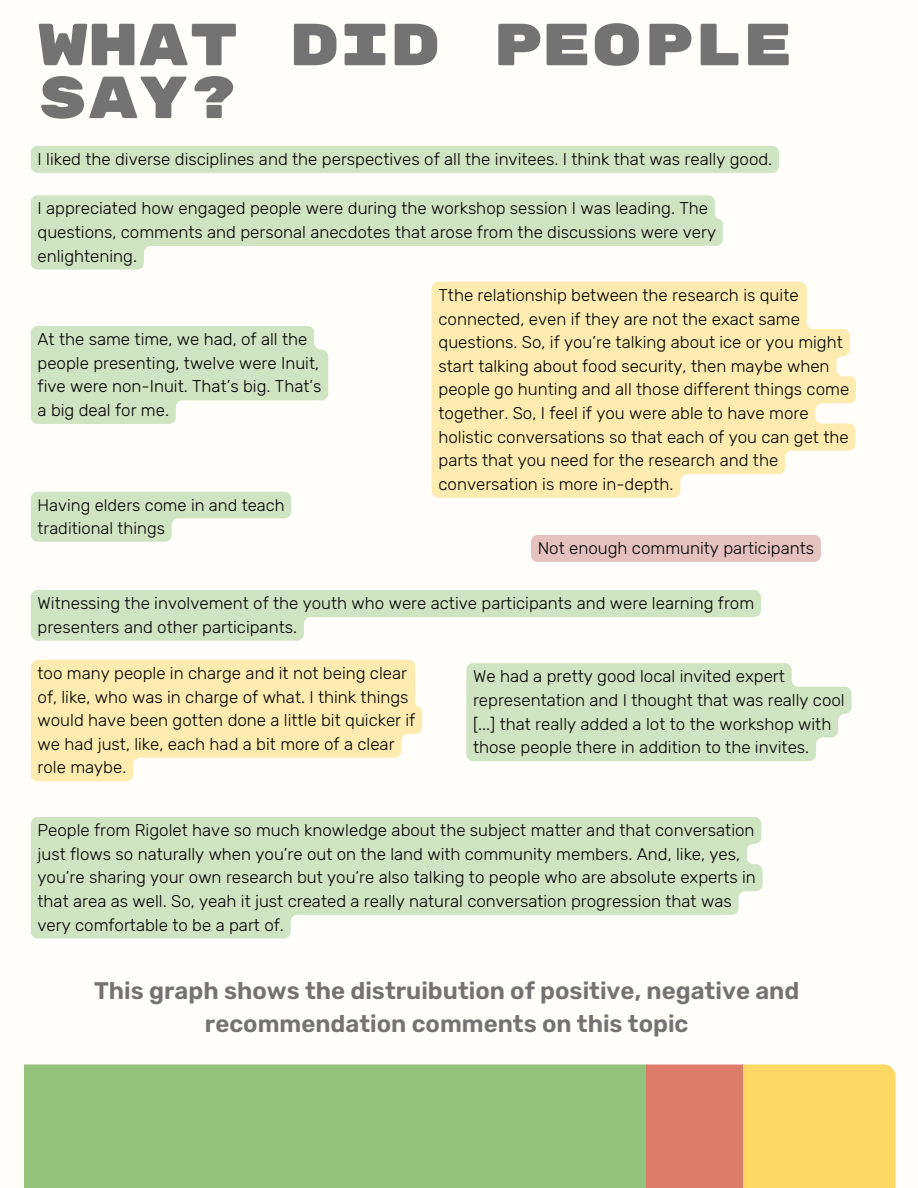
<style>
.page{position:relative;width:918px;height:1188px;background:#fffefa}
.page>*{position:absolute;margin:0;border:0;box-sizing:border-box;transform-origin:0 0}
.t1{font:59.25px/52.8px "Rubik Mono One";color:#737373}
.t2{font:600 24px/32.7px "Rubik";color:#737373;text-align:center}
.t3{font:300 16.95px/23.7px "Rubik";color:#000}
.t4{font:300 16.65px/23.2px "Rubik";color:#000}
</style>
<div class="page">
<div style="left:31px;top:146px;width:748px;height:27px;background:#cfe4c2;border-radius:7px"></div>
<div style="left:531px;top:535px;width:290px;height:27px;background:#e6c2bf;border-radius:7px"></div>
<div style="left:24px;top:1064px;width:623px;height:124px;background:#93c37c"></div>
<svg style="left:647px;top:1064px;width:249px;height:124px;background:#f0b567"></svg>
<svg style="left:31px;top:660px;width:391px;height:121px;fill:#feebaf"></svg>
<svg style="left:466px;top:663px;width:386px;height:98px;background:#d2e5c6"></svg>
<svg style="left:31px;top:195px;width:692px;height:75px;fill:#cfe4c2"></svg>
<svg style="left:31px;top:326px;width:297px;height:98px;background:#d5e7c9"></svg>
<svg style="left:31px;top:492px;width:260px;height:50px"></svg>
<svg style="left:31px;top:590px;width:730px;height:51px"></svg>
<svg style="left:31px;top:817px;width:732px;height:122px;background:#d5e7c9"></svg>
<svg style="left:432px;top:282px;width:424px;height:216px;background:#feecb6"></svg>
<p class="t1" style="left:38px;top:20px;width:757px">WHAT DID PEOPLE<br>SAY?</p>
<p class="t3" style="left:38px;top:147px;width:736px">I liked the diverse disciplines and the perspectives of all the invitees. I think that was really good.</p>
<p class="t3" style="left:38px;top:197px;width:680px">I appreciated how engaged people were during the workshop session I was leading. The questions, comments and personal anecdotes that arose from the discussions were very enlightening.</p>
<p class="t3" style="left:38px;top:328px;width:285px">At the same time, we had, of all the people presenting, twelve were Inuit, five were non-Inuit. That’s big. That’s a big deal for me.</p>
<p class="t4" style="left:38px;top:493px;width:249px">Having elders come in and teach traditional things</p>
<p class="t3" style="left:439px;top:283px;width:412px">Tthe relationship between the research is quite connected, even if they are not the exact same questions. So, if you’re talking about ice or you might start talking about food security, then maybe when people go hunting and all those different things come together. So, I feel if you were able to have more holistic conversations so that each of you can get the parts that you need for the research and the conversation is more in-depth.</p>
<p class="t3" style="left:538px;top:536px;width:278px">Not enough community participants</p>
<p class="t3" style="left:38px;top:592px;width:718px">Witnessing the involvement of the youth who were active participants and were learning from presenters and other participants.</p>
<p class="t3" style="left:38px;top:661px;width:379px">too many people in charge and it not being clear of, like, who was in charge of what. I think things would have been gotten done a little bit quicker if we had just, like, each had a bit more of a clear role maybe.</p>
<p class="t3" style="left:473px;top:665px;width:373px">We had a pretty good local invited expert representation and I thought that was really cool [...] that really added a lot to the workshop with those people there in addition to the invites.</p>
<h2 class="t3" style="left:38px;top:818px;width:720px">People from Rigolet have so much knowledge about the subject matter and that conversation just flows so naturally when you’re out on the land with community members. And, like, yes, you’re sharing your own research but you’re also talking to people who are absolute experts in that area as well. So, yeah it just created a really natural conversation progression that was very comfortable to be a part of.</h2>
<p class="t2" style="left:94px;top:975px;width:707px">This graph shows the distruibution of positive, negative and recommendation comments on this topic</p>
</div>
